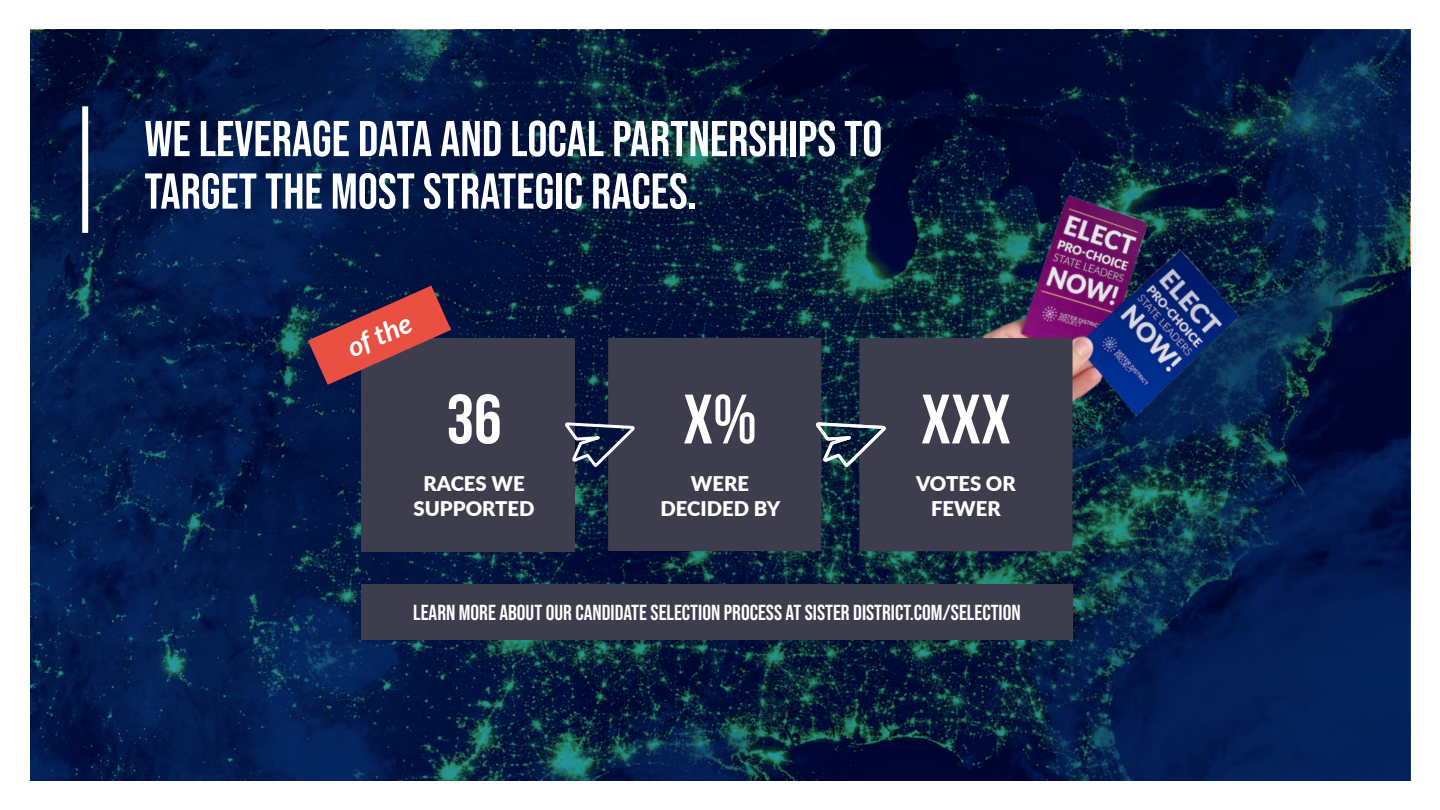
<style>
.page{position:relative;width:1440px;height:810px;background:#fff}
.page>*{position:absolute;margin:0;border:0;box-sizing:border-box;transform-origin:0 0}
.t1{font:700 69.75px "Bebas Neue";color:#fff}
._67_Content_Bebas_Ne{font:50.25px/52.5px "Bebas Neue";color:#fff}
._32_Content_C_Bebas{font:italic 700 27.75px "Lato";color:#fff}
._25_Content_C_Bebas{font:21.75px "Bebas Neue";color:#fff}
._32_Content_C_Bebas-2{font:900 20.25px/25.5px "Lato";color:#fff;text-align:center}
</style>
<div class="page">
<img style="left:30px;top:30px;width:1380px;height:750px">
<img style="left:965px;top:174px;width:284px;height:281px">
<div style="left:361px;top:338px;width:213px;height:213px;background:#3e3d4e"></div>
<div style="left:82px;top:106px;width:6px;height:127px;background:#fff"></div>
<svg style="left:308px;top:286px;width:143px;height:99px"></svg>
<div style="left:362px;top:584px;width:711px;height:56px;background:#3e3d4e"></div>
<svg style="left:565px;top:338px;width:508px;height:213px;background:#393c4e"></svg>
<p class="_67_Content_Bebas_Ne" style="left:144px;top:112px;width:739px">WE LEVERAGE DATA AND LOCAL PARTNERSHIPS TO<br>TARGET THE MOST STRATEGIC RACES.</p>
<p class="_32_Content_C_Bebas" style="left:340px;top:330px;width:69px;rotate:-24deg">of the</p>
<p class="t1" style="left:446px;top:381px;width:57px">36</p>
<p class="_32_Content_C_Bebas-2" style="left:414px;top:470px;width:123px">RACES WE<br>SUPPORTED</p>
<p class="t1" style="left:683px;top:381px;width:75px">X%</p>
<p class="_32_Content_C_Bebas-2" style="left:660px;top:470px;width:121px">WERE<br>DECIDED BY</p>
<p class="t1" style="left:921px;top:381px;width:91px">XXX</p>
<p class="_32_Content_C_Bebas-2" style="left:916px;top:470px;width:101px">VOTES OR<br>FEWER</p>
<p class="_25_Content_C_Bebas" style="left:413px;top:600px;width:609px">LEARN MORE ABOUT OUR CANDIDATE SELECTION PROCESS AT SISTER DISTRICT.COM/SELECTION</p>
</div>
